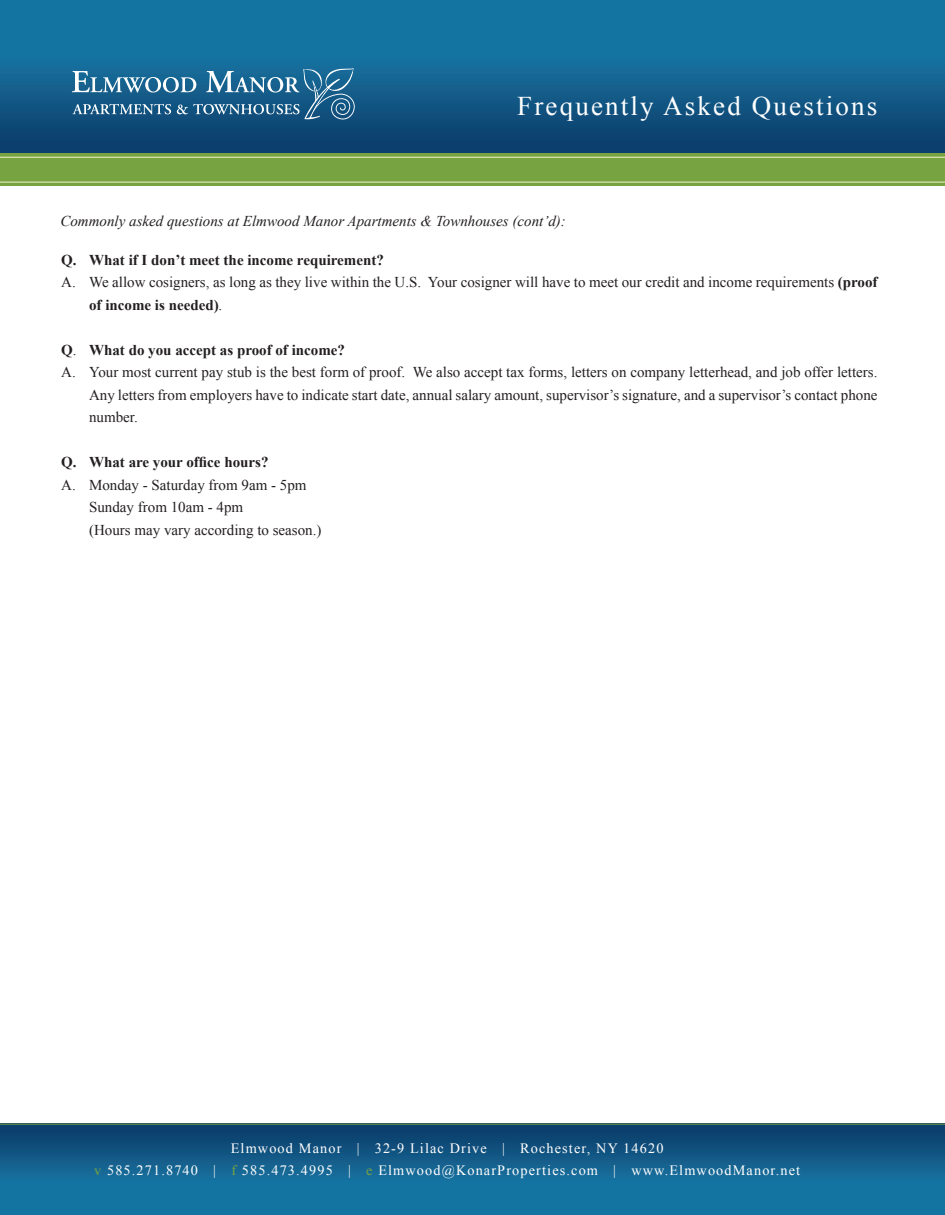
<style>
.page{position:relative;width:945px;height:1215px;background:#fff}
.page>*{position:absolute;margin:0;border:0;box-sizing:border-box;transform-origin:0 0}
.t1{font:27px "Times New Roman";letter-spacing:.08em;color:#fff}
.t2{font:15px/22.5px "Times New Roman";color:#231f20}
.t3{font:700 15px "Times New Roman";color:#231f20}
.t4{font:italic 15px "Times New Roman";color:#231f20}
.t5{font:14.25px "Times New Roman";letter-spacing:.08em;color:#fff}
.s1{font-weight:700}
.s2{font-weight:400}
.s3{color:#78a341}
</style>
<div class="page">
<div style="left:0;top:1124px;width:945px;height:91px;background:linear-gradient(to bottom,#0f406d,#1681af)"></div>
<div style="left:0;top:0;width:945px;height:153px;background:linear-gradient(to bottom,#1681af,#0e416e)"></div>
<div style="left:0;top:153px;width:945px;height:33px;background:#78a341"></div>
<hr style="left:0;top:157px;width:945px;height:1px;background:#f2f5cb">
<hr style="left:0;top:182px;width:945px;height:1px;background:#f2f5cb">
<svg style="left:72px;top:68px;width:283px;height:51px;background:#3a779c"></svg>
<hr style="left:0;top:1124px;width:945px;height:1px;background:#78a341">
<p class="t1" style="left:517px;top:88px;width:361px">Frequently Asked Questions</p>
<p class="t4" style="left:60px;top:211px;width:507px">Commonly asked questions at Elmwood Manor Apartments &amp; Townhouses (cont’d):</p>
<p class="t3" style="left:89px;top:250px;width:296px">What if I don’t meet the income requirement?</p>
<p class="t2" style="left:89px;top:271px;width:790px">We allow cosigners, as long as they live within the U.S. Your cosigner will have to meet our credit and income requirements <span class="s1">(proof of income is needed)</span>.</p>
<p class="t3" style="left:89px;top:340px;width:257px">What do you accept as proof of income?</p>
<p class="t2" style="left:89px;top:361px;width:790px;text-align:justify">Your most current pay stub is the best form of proof. We also accept tax forms, letters on company letterhead, and job offer letters.<br>Any letters from employers have to indicate start date, annual salary amount, supervisor’s signature, and a supervisor’s contact phone number.</p>
<p class="t3" style="left:89px;top:452px;width:181px">What are your office hours?</p>
<p class="t2" style="left:89px;top:473px;width:219px">Monday - Saturday from 9am - 5pm</p>
<p class="t2" style="left:89px;top:496px;width:156px">Sunday from 10am - 4pm</p>
<p class="t2" style="left:89px;top:518px;width:234px">(Hours may vary according to season.)</p>
<p class="t3" style="left:61px;top:250px;width:17px">Q.</p>
<p class="t2" style="left:61px;top:271px;width:16px">A.</p>
<p class="t3" style="left:61px;top:340px;width:17px">Q<span class="s2">.</span></p>
<p class="t2" style="left:61px;top:361px;width:16px">A.</p>
<p class="t3" style="left:61px;top:452px;width:17px">Q.</p>
<p class="t2" style="left:61px;top:473px;width:16px">A.</p>
<p class="t5" style="left:231px;top:1139px;width:434px">Elmwood Manor | 32-9 Lilac Drive | Rochester, NY 14620</p>
<p class="t5" style="left:94px;top:1161px;width:708px"><span class="s3">v</span> 585.271.8740 | <span class="s3">f</span> 585.473.4995 | <span class="s3">e</span> Elmwood@KonarProperties.com | www.ElmwoodManor.net</p>
</div>
